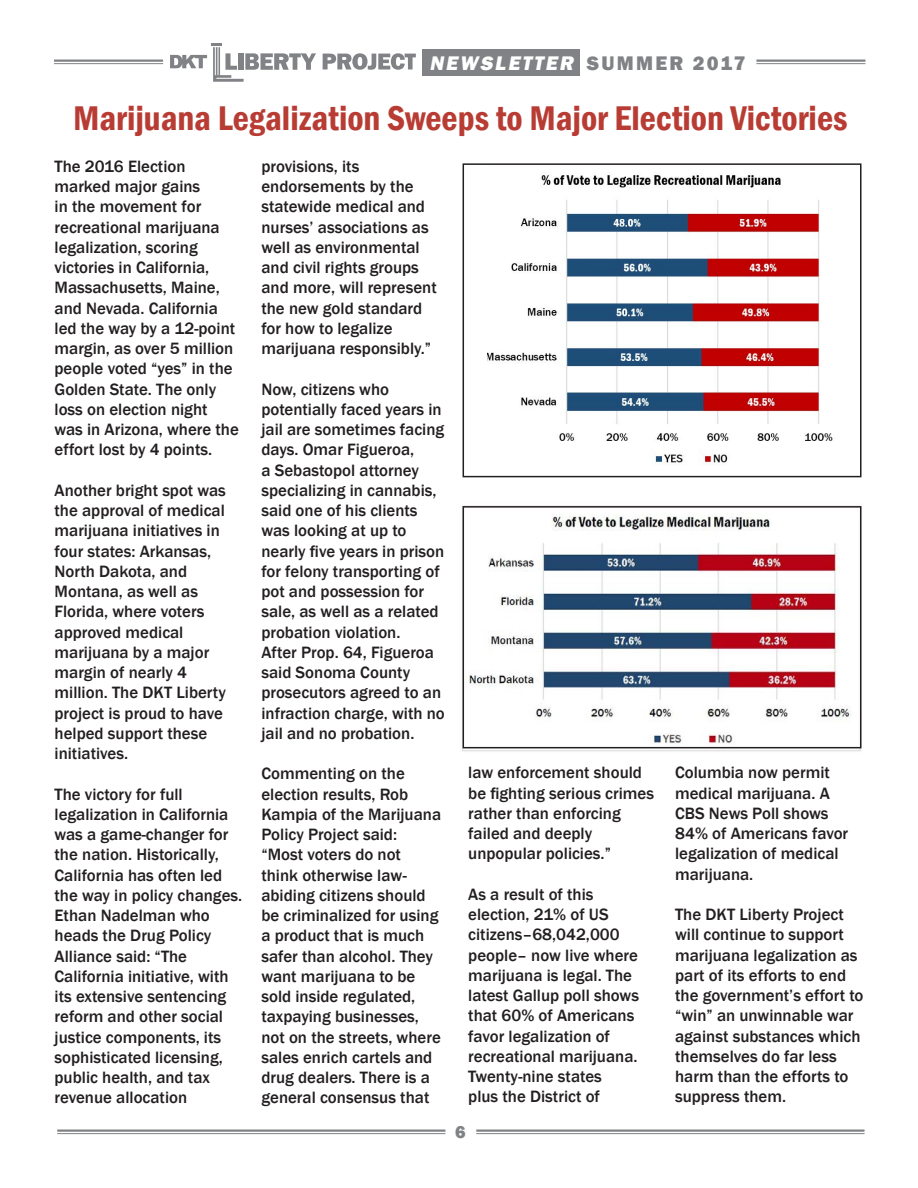
<style>
.page{position:relative;width:918px;height:1188px;background:#fff}
.page>*{position:absolute;margin:0;border:0;box-sizing:border-box;transform-origin:0 0}
.t1{font:600 condensed 35.25px "Franklin Gothic";color:#b83c33}
.t2{font:italic 800 20.25px "Franklin Gothic";color:#fff}
.t3{font:800 18px "Franklin Gothic";color:#808285}
.t4{font:500 16.8px/20.2px "Franklin Gothic";color:#231f20}
.s1{font-style:normal;color:#808285}
</style>
<div class="page">
<hr style="left:57px;top:1130px;width:388px;height:2px;background:#808285">
<hr style="left:57px;top:1133px;width:388px;height:1px;background:#808285">
<hr style="left:476px;top:1130px;width:389px;height:2px;background:#808285">
<hr style="left:476px;top:1133px;width:389px;height:1px;background:#808285">
<img style="left:487px;top:175px;width:346px;height:290px">
<div style="left:463px;top:163px;width:399px;height:314px;border:2px solid #231f20"></div>
<img style="left:462px;top:505px;width:400px;height:247px">
<div style="left:463px;top:506px;width:399px;height:242px;border:2px solid #231f20"></div>
<div style="left:423px;top:49px;width:157px;height:27px;background:#808285"></div>
<hr style="left:54px;top:60px;width:109px;height:2px;background:#808285">
<hr style="left:54px;top:63px;width:109px;height:1px;background:#808285">
<hr style="left:756px;top:60px;width:110px;height:2px;background:#808285">
<hr style="left:756px;top:63px;width:110px;height:1px;background:#808285">
<svg style="left:323px;top:53px;width:93px;height:17px"></svg>
<svg style="left:170px;top:43px;width:146px;height:39px"></svg>
<div style="left:476px;top:165px;width:11px;height:309px;background:#fff"></div>
<div style="left:838px;top:165px;width:11px;height:309px;background:#fff"></div>
<p class="t2" style="left:430px;top:50px;width:318px">NEWSLETTER <span class="s1">SUMMER 2017</span></p>
<p class="t1" style="left:73px;top:94px;width:776px">Marijuana Legalization Sweeps to Major Election Victories</p>
<p class="t4" style="left:55px;top:156px;width:186px">The 2016 Election marked major gains<br>in the movement for recreational marijuana legalization, scoring victories in California,<br>Massachusetts, Maine, and Nevada. California led the way by a 12-point margin, as over 5 million people voted “yes” in the<br>Golden State. The only loss on election night was in Arizona, where the effort lost by 4 points.</p>
<p class="t4" style="left:55px;top:480px;width:173px">Another bright spot was the approval of medical marijuana initiatives in four states: Arkansas,<br>North Dakota, and<br>Montana, as well as<br>Florida, where voters approved medical marijuana by a major margin of nearly 4 million. The DKT Liberty project is proud to have helped support these initiatives.</p>
<p class="t4" style="left:55px;top:784px;width:189px">The victory for full legalization in California was a game-changer for the nation. Historically,<br>California has often led the way in policy changes.<br>Ethan Nadelman who heads the Drug Policy<br>Alliance said: “The<br>California initiative, with its extensive sentencing reform and other social justice components, its sophisticated licensing, public health, and tax revenue allocation</p>
<p class="t4" style="left:261px;top:156px;width:177px">provisions, its endorsements by the statewide medical and nurses’ associations as well as environmental and civil rights groups and more, will represent the new gold standard for how to legalize marijuana responsibly.”</p>
<p class="t4" style="left:261px;top:379px;width:185px">Now, citizens who potentially faced years in jail are sometimes facing days. Omar Figueroa,<br>a Sebastopol attorney specializing in cannabis, said one of his clients was looking at up to nearly five years in prison for felony transporting of pot and possession for sale, as well as a related probation violation.<br>After Prop. 64, Figueroa said Sonoma County prosecutors agreed to an infraction charge, with no jail and no probation.</p>
<p class="t4" style="left:261px;top:764px;width:181px">Commenting on the election results, Rob<br>Kampia of the Marijuana<br>Policy Project said: “Most voters do not think otherwise law&shy;abiding citizens should be criminalized for using a product that is much safer than alcohol. They want marijuana to be sold inside regulated, taxpaying businesses, not on the streets, where sales enrich cartels and drug dealers. There is a general consensus that</p>
<p class="t4" style="left:468px;top:763px;width:187px">law enforcement should be fighting serious crimes rather than enforcing failed and deeply unpopular policies.”</p>
<p class="t4" style="left:468px;top:884px;width:172px">As a result of this election, 21% of US citizens–68,042,000 people– now live where marijuana is legal. The latest Gallup poll shows that 60% of Americans favor legalization of recreational marijuana.<br>Twenty-nine states<br>plus the District of</p>
<p class="t3" style="left:455px;top:1120px;width:12px">6</p>
<p class="t4" style="left:675px;top:763px;width:175px">Columbia now permit medical marijuana. A<br>CBS News Poll shows<br>84% of Americans favor legalization of medical marijuana.</p>
<p class="t4" style="left:675px;top:905px;width:190px">The DKT Liberty Project will continue to support marijuana legalization as part of its efforts to end the government’s effort to “win” an unwinnable war against substances which themselves do far less harm than the efforts to suppress them.</p>
</div>
